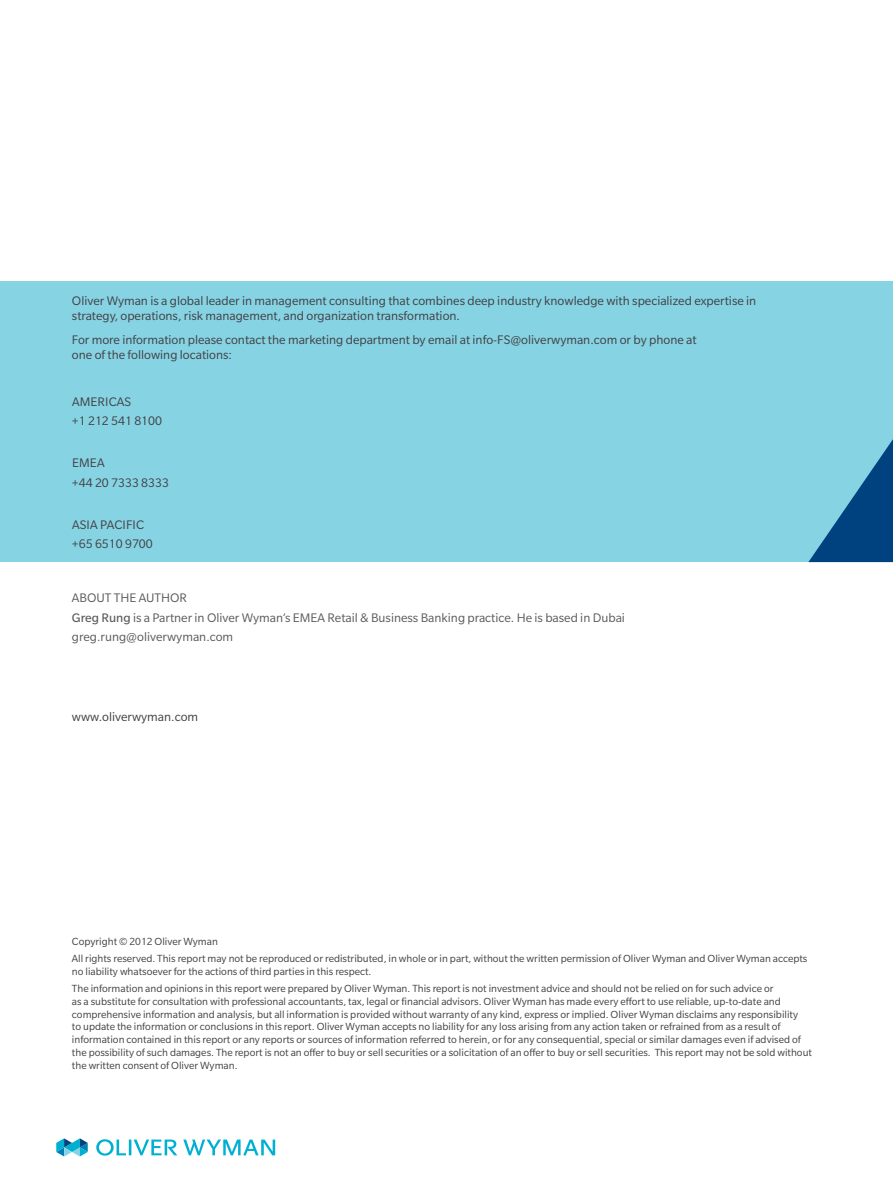
<style>
.page{position:relative;width:893px;height:1188px;background:#fff}
.page>*{position:absolute;margin:0;border:0;box-sizing:border-box;transform-origin:0 0}
.t1{font:13.5px/19.5px "Slate Pro";color:#414042}
.t2{font:13.5px/19.5px "Slate Pro";color:#58595b}
.t3{font:11.25px/12.8px "Slate Pro";color:#414042}
.s1{font-style:inherit}
</style>
<div class="page">
<svg style="left:183px;top:1140px;width:92px;height:15px"></svg>
<svg style="left:96px;top:1139px;width:81px;height:17px"></svg>
<svg style="left:56px;top:1138px;width:32px;height:19px"></svg>
<div style="left:0;top:281px;width:893px;height:281px;background:#86d3e4"></div>
<svg style="left:808px;top:439px;width:85px;height:123px"></svg>
<p class="t1" style="left:72px;top:294px;width:686px;line-height:15px">Oliver Wyman is a global leader in management consulting that combines deep industry knowledge with specialized expertise in strategy, operations, risk management, and organization transformation.</p>
<p class="t1" style="left:72px;top:333px;width:626px;line-height:15px">For more information please contact the marketing department by email at info-FS@oliverwyman.com or by phone at one of the following locations:</p>
<p class="t1" style="left:72px;top:392px;width:16px">America</p>
<p class="t1" style="left:72px;top:392px;width:92px;text-indent:53px">S<br>+1 212 541 8100</p>
<p class="t1" style="left:72px;top:453px;width:98px">EMEA<br>+44 20 7333 8333</p>
<p class="t1" style="left:72px;top:515px;width:82px">Asia Pacific<br>+65 6510 9700</p>
<p class="t2" style="left:72px;top:588px;width:555px">ABOUT TH E AUTHOR<br><span class="s1">Greg Rung</span> is a Partner in Oliver Wyman’s EMEA Retail &amp; Business Banking practice. H e is based in Dubai greg.rung@oliverwyman.com</p>
<p class="t1" style="left:72px;top:707px;width:128px">www.oliverwyman.com</p>
<p class="t3" style="left:72px;top:933px;width:737px;line-height:17.2px">Copyright © 2012 Oliver Wyman<br>All rights reserved. This report may not be reproduced or redistributed, in whole or in part, without the written permission of Oliver Wyman and Oliver Wyman accepts</p>
<p class="t3" style="left:72px;top:963px;width:703px;line-height:17.2px">no liability whatsoever for the actions of third parties in this respect.<br>The information and opinions in this report were prepared by Oliver Wyman. This report is not investment advice and should not be relied on for such advice or</p>
<p class="t3" style="left:72px;top:995px;width:741px">as a substitute for consultation with professional accountants, tax, legal or financial advisors. Oliver Wyman has made every effort to use reliable, up-to-date and comprehensive information and analysis, but all information is provided without warranty of any kind, express or implied. Oliver Wyman disclaims any responsibility<br>to update the information or conclusions in this report. Oliver Wyman accepts no liability for any loss arising from any action taken or refrained from as a result of information contained in this report or any reports or sources of information referred to herein, or for any consequential, special or similar damages even if advised of the possibility of such damages. The report is not an offer to buy or sell securities or a solicitation of an offer to buy or sell securities. This report may not be sold without the written consent of Oliver Wyman.</p>
</div>
